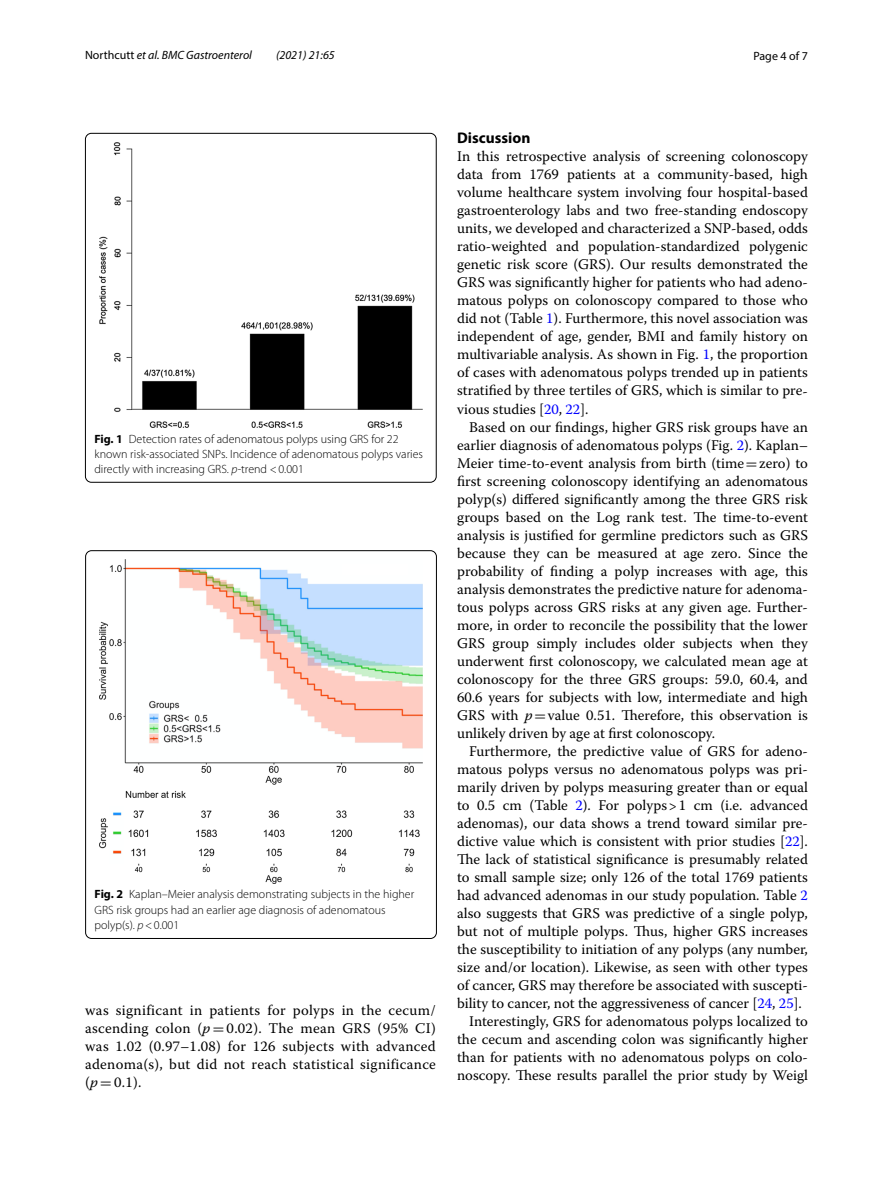
<style>
.page{position:relative;width:893px;height:1187px;background:#fff}
.page>*{position:absolute;margin:0;border:0;box-sizing:border-box;transform-origin:0 0}
.t1{font:700 15.45px "Myriad Pro";color:#000}
.t2{font:14.7px/18px "Warnock Pro";color:#000;text-align:justify}
.t3{font:300 12px/15px "Myriad Pro";color:#000}
.t4{font:italic 12px "Myriad Pro";color:#000}
.t5{font:12px "Myriad Pro";color:#000}
.s1{font-style:normal}
.s2{font-weight:700}
.s3{font-style:italic}
.s4{font-family:"MTSY"}
.s5{color:#00f}
</style>
<div class="page">
<img style="left:99px;top:142px;width:323px;height:286px">
<div style="left:85px;top:133px;width:351px;height:349px;border:1px solid #000;border-radius:6px"></div>
<img style="left:99px;top:559px;width:324px;height:324px">
<div style="left:85px;top:550px;width:352px;height:388px;border:1px solid #000;border-radius:6px"></div>
<p class="t4" style="left:85px;top:48px;width:168px"><span class="s1">Northcutt</span> et al. BMC Gastroenterol</p>
<p class="t4" style="left:276px;top:48px;width:60px">(2021) 21:65</p>
<p class="t5" style="left:753px;top:48px;width:56px">Page 4 of 7</p>
<p class="t3" style="left:94px;top:431px;width:330px"><span class="s2">Fig. 1</span> Detection rates of adenomatous polyps using GRS for 22 known risk-associated SNPs. Incidence of adenomatous polyps varies directly with increasing GRS. <span class="s3">p</span>-trend &lt;0.001</p>
<p class="t3" style="left:95px;top:887px;width:321px"><span class="s2">Fig. 2</span> Kaplan–Meier analysis demonstrating subjects in the higher<br>GRS risk groups had an earlier age diagnosis of adenomatous polyp(s). <span class="s3">p</span>&lt;0.001</p>
<p class="t2" style="left:85px;top:1000px;width:352px">was significant in patients for polyps in the cecum/ ascending colon (<span class="s3">p</span> <span class="s4">=</span> 0.02). The mean GRS (95% CI) was 1.02 (0.97–1.08) for 126 subjects with advanced adenoma(s), but did not reach statistical significance (<span class="s3">p</span> <span class="s4">=</span> 0.1).</p>
<p class="t1" style="left:457px;top:128px;width:75px">Discussion</p>
<p class="t2" style="left:457px;top:147px;width:352px">In this retrospective analysis of screening colonoscopy data from 1769 patients at a community-based, high volume healthcare system involving four hospital-based gastroenterology labs and two free-standing endoscopy units, we developed and characterized a SNP-based, odds ratio-weighted and population-standardized polygenic genetic risk score (GRS). Our results demonstrated the GRS was significantly higher for patients who had adeno&shy;matous polyps on colonoscopy compared to those who did not (Table <span class="s5">1</span>). Furthermore, this novel association was independent of age, gender, BMI and family history on multivariable analysis. As shown in Fig. <span class="s5">1</span>, the proportion of cases with adenomatous polyps trended up in patients stratified by three tertiles of GRS, which is similar to pre&shy;vious studies [<span class="s5">20</span>, <span class="s5">22</span>].</p>
<p class="t2" style="left:457px;top:417px;width:352px;text-indent:12px">Based on our findings, higher GRS risk groups have an earlier diagnosis of adenomatous polyps (Fig. <span class="s5">2</span>). Kaplan– Meier time-to-event analysis from birth (time<span class="s4">=</span>zero) to first screening colonoscopy identifying an adenomatous polyp(s) differed significantly among the three GRS risk groups based on the Log rank test. The time-to-event analysis is justified for germline predictors such as GRS because they can be measured at age zero. Since the probability of finding a polyp increases with age, this analysis demonstrates the predictive nature for adenoma&shy;tous polyps across GRS risks at any given age. Further&shy;more, in order to reconcile the possibility that the lower GRS group simply includes older subjects when they underwent first colonoscopy, we calculated mean age at colonoscopy for the three GRS groups: 59.0, 60.4, and 60.6 years for subjects with low, intermediate and high GRS with <span class="s3">p</span><span class="s4">=</span>value 0.51. Therefore, this observation is unlikely driven by age at first colonoscopy.</p>
<p class="t2" style="left:469px;top:741px;width:340px">Furthermore, the predictive value of GRS for adeno-</p>
<p class="t2" style="left:457px;top:759px;width:352px">matous polyps versus no adenomatous polyps was pri-</p>
<p class="t2" style="left:457px;top:777px;width:352px">marily driven by polyps measuring greater than or equal</p>
<p class="t2" style="left:457px;top:795px;width:352px">to 0.5 cm (Table <span class="s5">2</span>). For polyps&gt;1 cm (i.e. advanced</p>
<p class="t2" style="left:457px;top:813px;width:352px">adenomas), our data shows a trend toward similar pre-</p>
<p class="t2" style="left:457px;top:831px;width:352px">dictive value which is consistent with prior studies [<span class="s5">22</span>].</p>
<p class="t2" style="left:457px;top:849px;width:352px">The lack of statistical significance is presumably related</p>
<p class="t2" style="left:457px;top:867px;width:352px">to small sample size; only 126 of the total 1769 patients</p>
<p class="t2" style="left:457px;top:885px;width:352px">had advanced adenomas in our study population. Table <span class="s5">2</span></p>
<p class="t2" style="left:457px;top:903px;width:352px">also suggests that GRS was predictive of a single polyp,</p>
<p class="t2" style="left:457px;top:921px;width:352px">but not of multiple polyps. Thus, higher GRS increases</p>
<p class="t2" style="left:457px;top:939px;width:352px">the susceptibility to initiation of any polyps (any number,</p>
<p class="t2" style="left:457px;top:957px;width:352px">size and/or location). Likewise, as seen with other types</p>
<p class="t2" style="left:457px;top:975px;width:352px">of cancer, GRS may therefore be associated with suscepti-</p>
<p class="t2" style="left:457px;top:993px;width:346px">bility to cancer, not the aggressiveness of cancer [<span class="s5">24</span>, <span class="s5">25</span>].</p>
<p class="t2" style="left:469px;top:1011px;width:340px">Interestingly, GRS for adenomatous polyps localized to</p>
<p class="t2" style="left:457px;top:1029px;width:352px">the cecum and ascending colon was significantly higher</p>
<p class="t2" style="left:457px;top:1047px;width:352px">than for patients with no adenomatous polyps on colo-</p>
<p class="t2" style="left:457px;top:1065px;width:352px">noscopy. These results parallel the prior study by Weigl</p>
</div>
